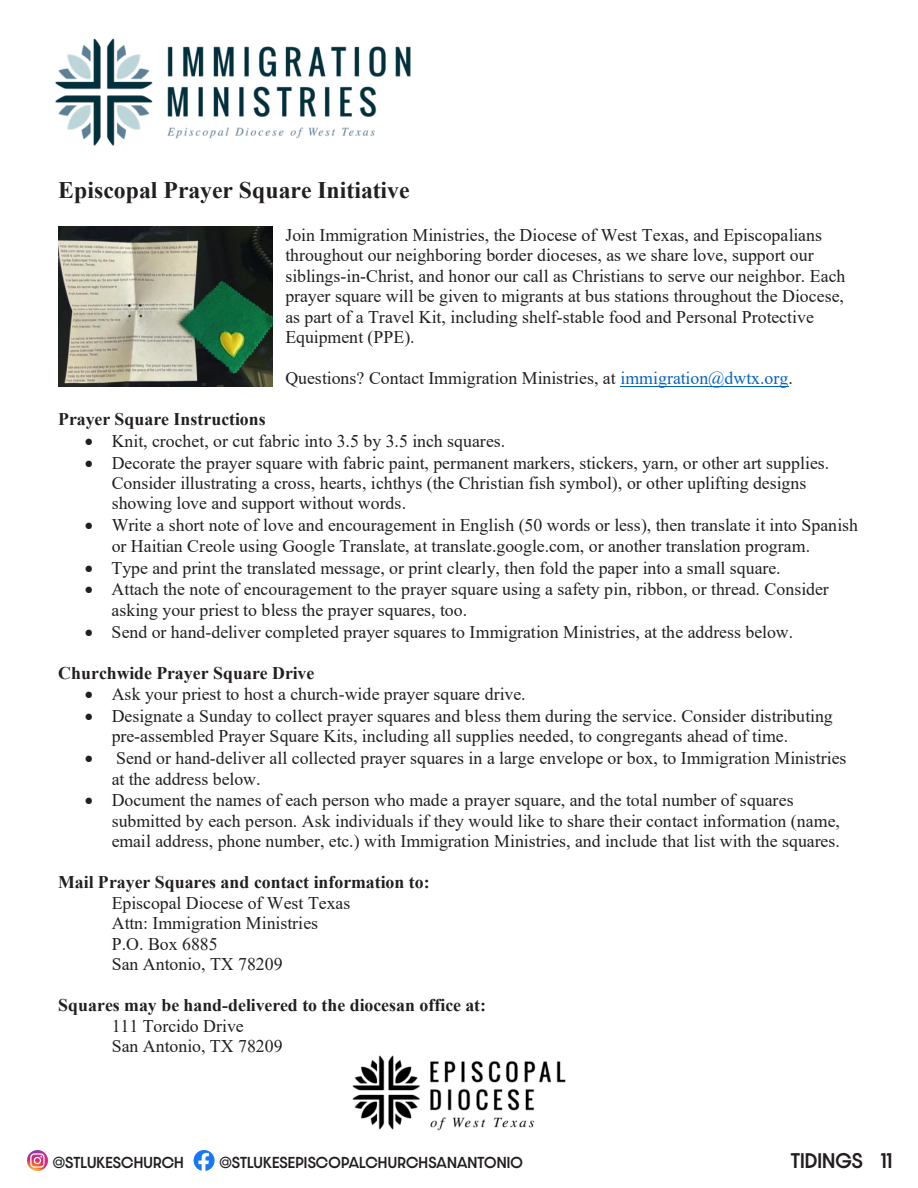
<style>
.page{position:relative;width:918px;height:1188px;background:#fff}
.page>*{position:absolute;margin:0;border:0;box-sizing:border-box;transform-origin:0 0}
.t1{font:700 23.7px "Times New Roman";color:#231f20}
.t2{font:500 18px "Dazzle Unicase";color:#231f20}
.t3{font:17.85px/20.5px "Times New Roman";color:#231f20}
.t4{font:700 17.85px/20.4px "Times New Roman";color:#231f20}
.t5{font:500 13.5px "Dazzle Unicase";letter-spacing:.015em;color:#231f20}
.s1{color:#0563c1}
.s2{font-weight:700}
.s3{font-weight:400}
</style>
<div class="page">
<img style="left:27px;top:1150px;width:21px;height:21px;border-radius:10px">
<img style="left:194px;top:1150px;width:21px;height:21px;border-radius:10px">
<hr style="left:620px;top:386px;width:168px;height:1px;background:#0563c1">
<img style="left:55px;top:38px;width:356px;height:108px">
<img style="left:352px;top:1055px;width:214px;height:76px">
<img style="left:58px;top:226px;width:215px;height:161px">
<p class="t1" style="left:58px;top:173px;width:353px">Episcopal Prayer Square Initiative</p>
<p class="t3" style="left:285px;top:224px;width:562px">Join Immigration Ministries, the Diocese of West Texas, and Episcopalians throughout our neighboring border dioceses, as we share love, support our siblings-in-Christ, and honor our call as Christians to serve our neighbor. Each prayer square will be given to migrants at bus stations throughout the Diocese, as part of a Travel Kit, including shelf-stable food and Personal Protective Equipment (PPE).</p>
<p class="t3" style="left:285px;top:367px;width:509px">Questions? Contact Immigration Ministries, at <span class="s1">immigration@dwtx.org</span>.</p>
<p class="t4" style="left:58px;top:408px;width:209px">Prayer Square Instructions</p>
<p class="t3" style="left:85px;top:430px;width:422px">• Knit, crochet, or cut fabric into 3.5 by 3.5 inch squares.</p>
<p class="t3" style="left:112px;top:452px;width:719px;text-indent:-27px">• Decorate the prayer square with fabric paint, permanent markers, stickers, yarn, or other art supplies.<br>Consider illustrating a cross, hearts, ichthys (the Christian fish symbol), or other uplifting designs showing love and support without words.</p>
<p class="t3" style="left:112px;top:514px;width:748px;text-indent:-27px">• Write a short note of love and encouragement in English (50 words or less), then translate it into Spanish or Haitian Creole using Google Translate, at translate.google.com, or another translation program.</p>
<p class="t3" style="left:85px;top:557px;width:697px">• Type and print the translated message, or print clearly, then fold the paper into a small square.</p>
<p class="t3" style="left:112px;top:579px;width:719px;text-indent:-27px">• Attach the note of encouragement to the prayer square using a safety pin, ribbon, or thread. Consider asking your priest to bless the prayer squares, too.</p>
<p class="t3" style="left:85px;top:621px;width:710px">• Send or hand-deliver completed prayer squares to Immigration Ministries, at the address below.</p>
<p class="t4" style="left:58px;top:662px;width:258px">Churchwide Prayer Square Drive</p>
<p class="t3" style="left:85px;top:684px;width:442px">• Ask your priest to host a church-wide prayer square drive.</p>
<p class="t3" style="left:112px;top:705px;width:723px;text-indent:-27px">• Designate a Sunday to collect prayer squares and bless them during the service. Consider distributing pre-assembled Prayer Square Kits, including all supplies needed, to congregants ahead of time.</p>
<p class="t3" style="left:112px;top:747px;width:736px;text-indent:-27px">• Send or hand-deliver all collected prayer squares in a large envelope or box, to Immigration Ministries at the address below.</p>
<p class="t3" style="left:112px;top:790px;width:730px;text-indent:-27px">• Document the names of each person who made a prayer square, and the total number of squares submitted by each person. Ask individuals if they would like to share their contact information (name, email address, phone number, etc.) with Immigration Ministries, and include that list with the squares.</p>
<p class="t3" style="left:112px;top:871px;width:320px;text-indent:-53px"><span class="s2">Mail Prayer Squares and contact information to:<br></span>Episcopal Diocese of West Texas<br>Attn: Immigration Ministries<br>P.O. Box 6885<br>San Antonio, TX 78209</p>
<p class="t4" style="left:112px;top:995px;width:376px;text-indent:-53px">Squares may be hand-delivered to the diocesan office at:<br><span class="s3">111 Torcido Drive<br>San Antonio, TX 78209</span></p>
<p class="t5" style="left:53px;top:1152px;width:133px">@STLUKESCHURCH</p>
<p class="t5" style="left:219px;top:1152px;width:305px">@STLUKESEPISCOPALCHURCHSANANTONIO</p>
<p class="t2" style="left:791px;top:1147px;width:103px">TIDINGS 11</p>
</div>
